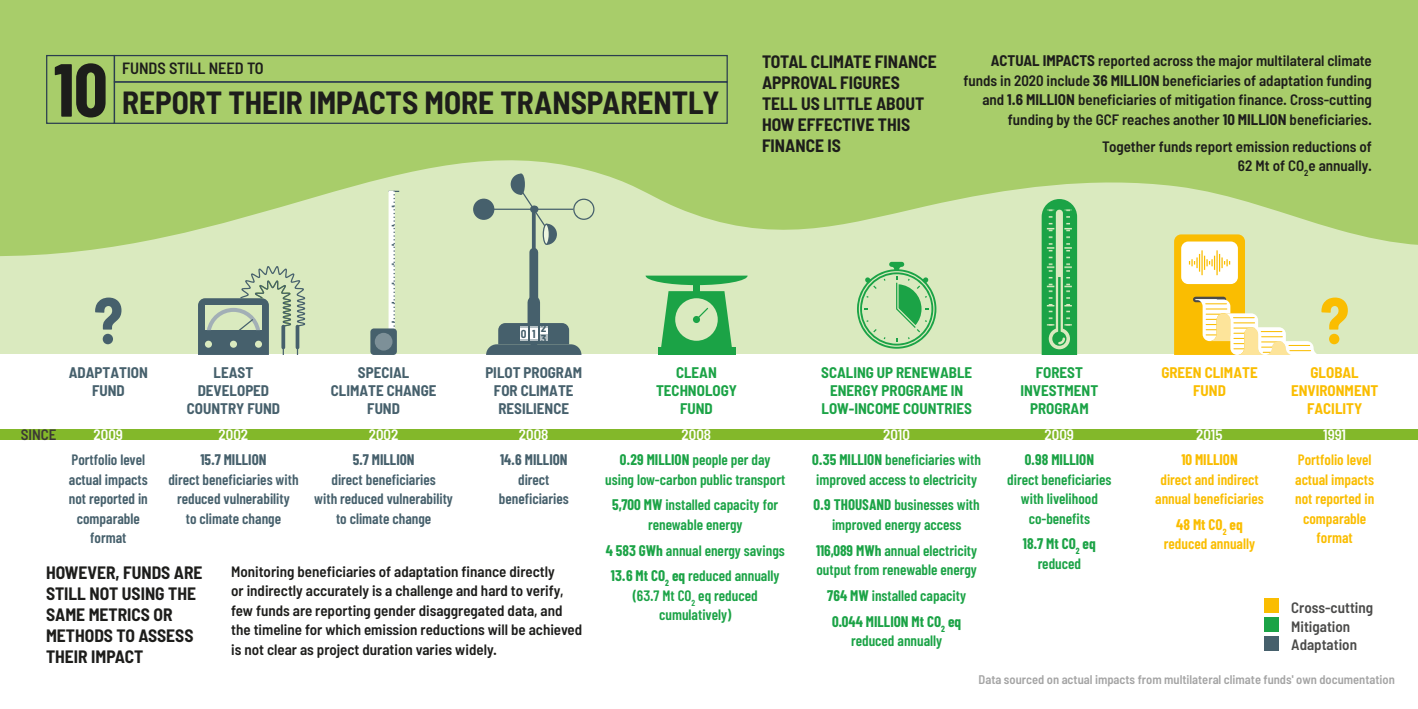
<style>
.page{position:relative;width:1418px;height:709px;background:#fff}
.page>*{position:absolute;margin:0;border:0;box-sizing:border-box;transform-origin:0 0}
.NUMBER{font:700 75px "Barlow Condensed";color:#1d1d1b}
.t1{font:700 65.62px "Barlow Condensed";color:#46606c}
.t2{font:700 65.62px "Barlow Condensed";color:#fabd01}
.GRAPHIC_TITLE_2{font:700 semi-condensed 31.25px "Barlow";color:#1d1d1b}
._12pt_COPY{font:700 semi-condensed 17.5px/21px "Barlow";color:#1d1d1b}
.GRAPHIC_TITLE_1{font:600 semi-condensed 16.25px "Barlow";color:#1d1d1b}
._12pt_COPY-2{font:600 semi-condensed 15px/19.5px "Barlow";color:#1d1d1b;text-align:right}
.t3{font:600 15px/19.5px "Barlow Condensed";color:#1ba346;text-align:center}
.t4{font:600 15px/19.5px "Barlow Condensed";color:#46606c;text-align:center}
.t5{font:600 15px/19.5px "Barlow Condensed";color:#fabd01;text-align:center}
.t6{font:700 semi-condensed 15px/18px "Barlow";color:#1ba346;text-align:center}
.t7{font:700 semi-condensed 15px/18px "Barlow";color:#46606c;text-align:center}
.t8{font:700 15px/25.8px "Barlow Condensed";color:#1ba346;text-align:center}
.t9{font:700 semi-condensed 15px/18px "Barlow";color:#fabd01;text-align:center}
.t10{font:600 semi-condensed 15px "Barlow";color:#fff}
.t11{font:600 semi-condensed 15px/18.8px "Barlow";color:#4a4a49}
.t12{font:600 semi-condensed 15px "Barlow";color:#3c3835}
.t13{font:600 semi-condensed 12.5px "Barlow";color:#a4a4a4}
.t14{font:700 semi-condensed 11.25px/11.2px "Barlow";color:#46606c}
.s1{font-weight:700}
.s2{font-weight:600}
</style>
<div class="page">
<div style="left:0;top:0;width:1417px;height:355px;background:#a8cd6a"></div>
<svg style="left:0;top:160px;width:1417px;height:195px;fill:#daeabf"></svg>
<svg style="left:857px;top:262px;width:79px;height:87px;background:#a9d7a0"></svg>
<div style="left:858px;top:271px;width:76px;height:76px;border:1px solid #daeabf;border-radius:50%"></div>
<div style="left:0;top:429px;width:1417px;height:11px;background:#83b82a"></div>
<svg style="left:573px;top:199px;width:21px;height:21px"></svg>
<div style="left:473px;top:199px;width:21px;height:21px;background:#46606c;border-radius:50%"></div>
<hr style="left:484px;top:209px;width:89px;height:1px;background:#46606c">
<hr style="left:532px;top:208px;width:3px;height:109px;background:#46606c">
<div style="left:529px;top:252px;width:9px;height:90px;background:#46606c"></div>
<div style="left:527px;top:302px;width:13px;height:27px;background:#46606c"></div>
<svg style="left:510px;top:174px;width:47px;height:71px;background:#bcceaf"></svg>
<svg style="left:486px;top:323px;width:95px;height:32px;background:#728888"></svg>
<div style="left:520px;top:328px;width:7px;height:11px;background:#fff"></div>
<div style="left:1264px;top:598px;width:14px;height:15px;background:#fabd01"></div>
<div style="left:1264px;top:617px;width:14px;height:14px;background:#1ba346"></div>
<div style="left:1264px;top:636px;width:14px;height:14px;background:#46606c"></div>
<svg style="left:198px;top:265px;width:108px;height:90px;background:#a7baa2"></svg>
<svg style="left:281px;top:326px;width:4px;height:21px"></svg>
<svg style="left:295px;top:326px;width:4px;height:21px"></svg>
<svg style="left:388px;top:191px;width:11px;height:151px;background:#e4ecda"></svg>
<div style="left:370px;top:328px;width:27px;height:27px;background:#46606c;border-radius:4px"></div>
<div style="left:375px;top:333px;width:17px;height:17px;background:#7d9098;border-radius:50%"></div>
<svg style="left:1174px;top:234px;width:146px;height:121px;background:#ece196"></svg>
<div style="left:657px;top:348px;width:78px;height:7px;background:#1ba346"></div>
<svg style="left:661px;top:291px;width:71px;height:57px;background:#70c27b"></svg>
<div style="left:693px;top:284px;width:7px;height:7px;background:#1ba346"></div>
<svg style="left:645px;top:275px;width:102px;height:10px"></svg>
<svg style="left:1041px;top:199px;width:36px;height:156px;background:#4db565"></svg>
<div style="left:46px;top:55px;width:69px;height:69px;border:1px solid #2b3d4f"></div>
<div style="left:114px;top:55px;width:613px;height:28px;border:1px solid #2b3d4f"></div>
<div style="left:114px;top:81px;width:613px;height:43px;border:1px solid #2b3d4f"></div>
<p class="NUMBER" style="left:54px;top:43px;width:55px">10</p>
<p class="GRAPHIC_TITLE_1" style="left:122px;top:58px;width:143px">FUNDS STILL NEED TO</p>
<p class="GRAPHIC_TITLE_2" style="left:122px;top:83px;width:599px">REPORT THEIR IMPACTS MORE TRANSPARENTLY</p>
<p class="_12pt_COPY" style="left:762px;top:51px;width:176px">TOTAL CLIMATE FINANCE<br>APPROVAL FIGURES<br>TELL US LITTLE ABOUT<br>HOW EFFECTIVE THIS<br>FINANCE IS</p>
<p class="_12pt_COPY-2" style="left:963px;top:51px;width:410px"><span class="s1">ACTUAL IMPACTS</span> reported across the major multilateral climate funds in 2020 include <span class="s1">36 MILLION</span> beneficiaries of adaptation funding and <span class="s1">1.6 MILLION</span> beneficiaries of mitigation finance. Cross-cutting funding by the GCF reaches another <span class="s1">10 MILLION</span> beneficiaries.</p>
<p class="_12pt_COPY-2" style="left:1102px;top:136px;width:271px">Together funds report emission reductions of<br>62 Mt of CO<sub>2</sub>e annually.</p>
<p class="t1" style="left:94px;top:280px;width:30px">?</p>
<p class="t2" style="left:1320px;top:280px;width:30px">?</p>
<p class="t14" style="left:521px;top:328px;width:16px">0 1</p>
<p class="t14" style="left:541px;top:322px;width:7px">2<br>3</p>
<p class="t7" style="left:69px;top:363px;width:81px">ADAPTATION<br>FUND</p>
<p class="t7" style="left:187px;top:363px;width:95px">LEAST<br>DEVELOPED<br>COUNTRY FUND</p>
<p class="t7" style="left:331px;top:363px;width:107px">SPECIAL<br>CLIMATE CHANGE<br>FUND</p>
<p class="t9" style="left:1161px;top:363px;width:98px">GREEN CLIMATE<br>FUND</p>
<p class="t7" style="left:485px;top:363px;width:98px">PILOT PROGRAM<br>FOR CLIMATE<br>RESILIENCE</p>
<p class="t6" style="left:656px;top:363px;width:82px">CLEAN<br>TECHNOLOGY<br>FUND</p>
<p class="t6" style="left:821px;top:363px;width:152px">SCALING UP RENEWABLE<br>ENERGY PROGRAME IN<br>LOW-INCOME COUNTRIES</p>
<p class="t6" style="left:1020px;top:363px;width:79px">FOREST<br>INVESTMENT<br>PROGRAM</p>
<p class="t9" style="left:1290px;top:363px;width:89px">GLOBAL<br>ENVIRONMENT<br>FACILITY</p>
<p class="t12" style="left:21px;top:425px;width:37px">SINCE</p>
<p class="t10" style="left:94px;top:425px;width:31px">2009</p>
<p class="t10" style="left:219px;top:425px;width:31px">2002</p>
<p class="t10" style="left:369px;top:425px;width:31px">2002</p>
<p class="t10" style="left:519px;top:425px;width:31px">2008</p>
<p class="t10" style="left:681px;top:425px;width:31px">2008</p>
<p class="t10" style="left:883px;top:425px;width:28px">2010</p>
<p class="t10" style="left:1044px;top:425px;width:31px">2009</p>
<p class="t10" style="left:1196px;top:425px;width:28px">2015</p>
<p class="t10" style="left:1323px;top:425px;width:25px">1991</p>
<p class="t4" style="left:69px;top:449px;width:81px">Portfolio level actual impacts not reported in comparable format</p>
<p class="t4" style="left:168px;top:449px;width:132px"><span class="s1">15.7 MILLION<br></span>direct beneficiaries with reduced vulnerability<br>to climate change</p>
<p class="t4" style="left:314px;top:449px;width:140px"><span class="s1">5.7 MILLION<br></span>direct beneficiaries<br>with reduced vulnerability to climate change</p>
<p class="t4" style="left:499px;top:449px;width:71px"><span class="s1">14.6 MILLION </span>direct beneficiaries</p>
<p class="t3" style="left:605px;top:449px;width:182px"><span class="s1">0.29 MILLION</span> people per day using low-carbon public transport</p>
<p class="t3" style="left:612px;top:495px;width:167px"><span class="s1">5,700 MW</span> installed capacity for renewable energy</p>
<p class="t3" style="left:605px;top:537px;width:181px;line-height:25.8px"><span class="s1">4 583 GWh</span> annual energy savings<br><span class="s1">13.6 Mt CO</span><sub>2</sub> <span class="s1">eq</span> reduced annually</p>
<p class="t3" style="left:632px;top:585px;width:126px">(63.7 Mt CO<sub>2</sub> eq reduced cumulatively)</p>
<p class="_12pt_COPY" style="left:46px;top:561px;width:158px">HOWEVER, FUNDS ARE<br>STILL NOT USING THE<br>SAME METRICS OR<br>METHODS TO ASSESS<br>THEIR IMPACT</p>
<p class="_12pt_COPY-2" style="left:231px;top:561px;width:352px;text-align:left">Monitoring beneficiaries of adaptation finance directly<br>or indirectly accurately is a challenge and hard to verify, few funds are reporting gender disaggregated data, and the timeline for which emission reductions will be achieved is not clear as project duration varies widely.</p>
<p class="t3" style="left:812px;top:449px;width:170px;text-align:left"><span class="s1">0.35 MILLION</span> beneficiaries with improved access to electricity</p>
<p class="t3" style="left:813px;top:495px;width:168px"><span class="s1">0.9 THOUSAND</span> businesses with improved energy access</p>
<p class="t3" style="left:816px;top:540px;width:163px;text-align:left"><span class="s1">116,089 MWh</span> annual electricity output from renewable energy</p>
<p class="t8" style="left:827px;top:582px;width:140px">764 MW <span class="s2">installed capacity<br></span>0.044 MILLION Mt CO<sub>2</sub> eq</p>
<p class="t3" style="left:851px;top:630px;width:93px">reduced annually</p>
<p class="t3" style="left:1007px;top:449px;width:106px"><span class="s1">0.98 MILLION </span>direct beneficiaries with livelihood co-benefits</p>
<p class="t8" style="left:1022px;top:534px;width:75px;line-height:19.5px">18.7 Mt CO<sub>2</sub> eq <span class="s2">reduced</span></p>
<p class="t5" style="left:1155px;top:449px;width:110px"><span class="s1">10 MILLION<br></span>direct and indirect annual beneficiaries</p>
<p class="t5" style="left:1163px;top:514px;width:93px"><span class="s1">48 Mt CO</span><sub>2</sub> <span class="s1">eq </span>reduced annually</p>
<p class="t5" style="left:1294px;top:449px;width:81px">Portfolio level actual impacts not reported in comparable format</p>
<p class="t11" style="left:1291px;top:597px;width:84px">Cross-cutting<br>Mitigation<br>Adaptation</p>
<p class="t13" style="left:978px;top:671px;width:418px">Data sourced on actual impacts from multilateral climate funds' own documentation</p>
</div>
